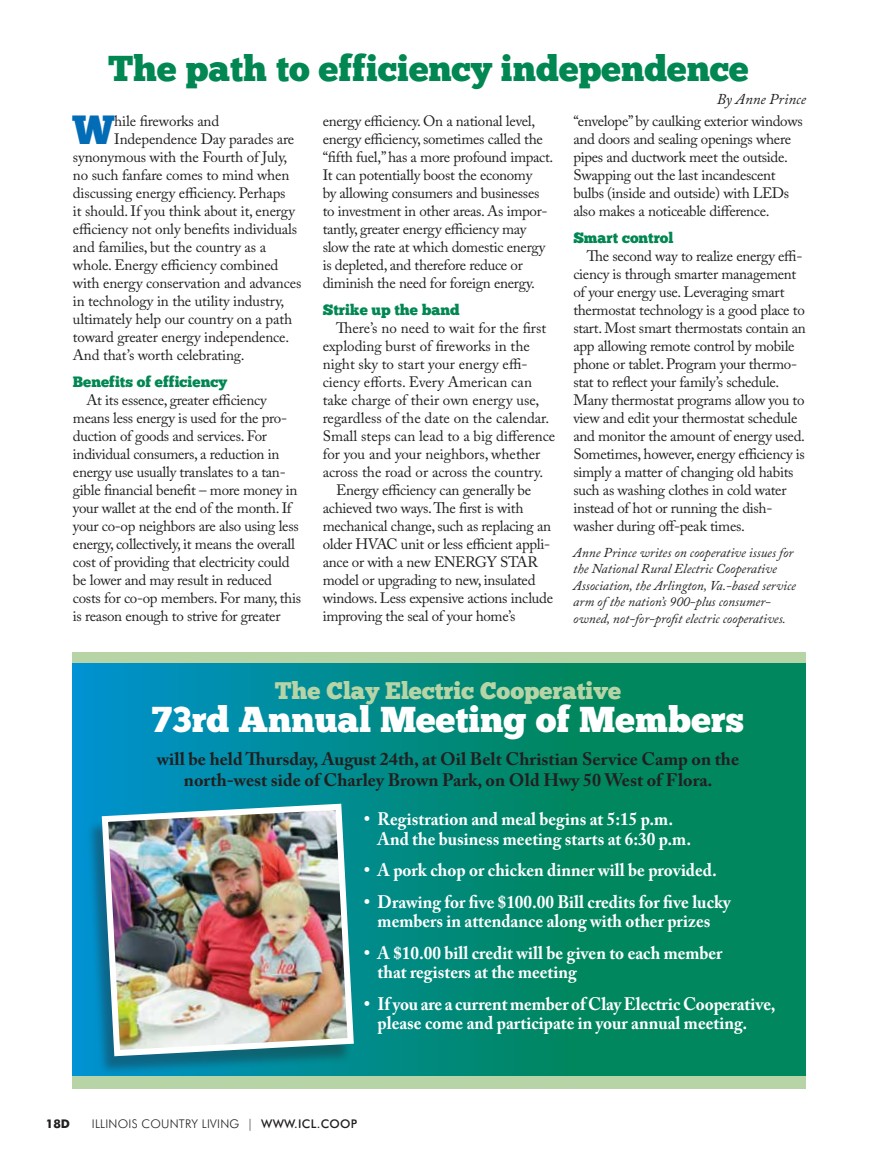
<style>
.page{position:relative;width:878px;height:1161px;background:#fff}
.page>*{position:absolute;margin:0;border:0;box-sizing:border-box;transform-origin:0 0}
.t1{font:40.8px "Chunk Five";color:#036cb6}
.t2{font:36px "Chunk Five";color:#008752}
.t3{font:36px "Chunk Five";color:#fff}
.t4{font:24px "Chunk Five";color:#b7d4a7}
.t5{font:700 18px/19.5px "Adobe Caslon Pro";color:#fff;scale:.95 1}
.t6{font:700 18px/21px "Adobe Caslon Pro";color:#231f20;text-align:center}
.t7{font:15px/18px "Adobe Caslon Pro";letter-spacing:-.02em;color:#231f20}
.t8{font:15px/18px "Adobe Caslon Pro";letter-spacing:-.02em;color:#202020}
.t9{font:15px "Adobe Caslon Pro";color:#231f20}
.t10{font:15px "Chunk Five";color:#008752}
.t11{font:italic 15px "Adobe Caslon Pro";color:#231f20}
.t12{font:italic 13.5px/16.5px "Adobe Caslon Pro";color:#231f20}
.t13{font:300 12px "Futura BT";letter-spacing:.02em;color:#231f20}
.t14{font:700 12px "Futura BT";color:#231f20}
.s1{color:#231f20}
.s2{font-weight:500}
</style>
<div class="page">
<div style="left:72px;top:652px;width:734px;height:437px;background:#b7d4a7"></div>
<svg style="left:72px;top:663px;width:734px;height:413px;background:#008977"></svg>
<div style="left:85px;top:808px;width:268px;height:268px;background:#231f20;opacity:.38"></div>
<img style="left:99px;top:801px;width:258px;height:258px">
<h2 class="t2" style="left:108px;top:47px;width:642px">The path to efficiency independence</h2>
<p class="t11" style="left:716px;top:90px;width:91px">By Anne Prince</p>
<h1 class="t1" style="left:73px;top:105px;width:43px">W</h1>
<p class="t7" style="left:114px;top:111px;width:106px">hile fireworks and</p>
<p class="t7" style="left:323px;top:112px;width:232px">energy efficiency. On a national level, energy efficiency, sometimes called the “fifth fuel,” has a more profound impact.<br>It can potentially boost the economy<br>by allowing consumers and businesses to investment in other areas. As impor&shy;tantly, greater energy efficiency may slow the rate at which domestic energy is depleted, and therefore reduce or diminish the need for foreign energy.</p>
<p class="t10" style="left:323px;top:301px;width:139px">Strike up the band</p>
<p class="t9" style="left:336px;top:319px;width:211px">There’s no need to wait for the first</p>
<p class="t9" style="left:323px;top:337px;width:209px">exploding burst of fireworks in the</p>
<p class="t9" style="left:323px;top:355px;width:206px">night sky to start your energy effi-</p>
<p class="t9" style="left:323px;top:373px;width:211px">ciency efforts. Every American can</p>
<p class="t9" style="left:323px;top:391px;width:218px">take charge of their own energy use,</p>
<p class="t9" style="left:323px;top:409px;width:228px">regardless of the date on the calendar.</p>
<p class="t9" style="left:323px;top:427px;width:234px">Small steps can lead to a big difference</p>
<p class="t9" style="left:323px;top:445px;width:219px">for you and your neighbors, whether</p>
<p class="t9" style="left:323px;top:463px;width:222px">across the road or across the country.</p>
<p class="t7" style="left:336px;top:481px;width:196px">Energy efficiency can generally be</p>
<p class="t7" style="left:323px;top:499px;width:202px">achieved two ways. The first is with</p>
<p class="t8" style="left:323px;top:517px;width:230px"><span class="s1">mechanical</span> change, such as replacing an</p>
<p class="t8" style="left:323px;top:535px;width:229px">older HVAC unit or less efficient appli-</p>
<p class="t8" style="left:323px;top:553px;width:217px">ance or with a new ENERGY STAR</p>
<p class="t8" style="left:323px;top:571px;width:214px">model or upgrading to new, insulated</p>
<p class="t8" style="left:323px;top:589px;width:232px">windows. Less expensive actions include</p>
<p class="t8" style="left:323px;top:607px;width:194px">improving the seal of your home’s</p>
<p class="t8" style="left:573px;top:112px;width:231px">“envelope” by caulking exterior windows and doors and sealing openings where pipes and ductwork meet the outside.<br>Swapping out the last incandescent bulbs (inside and outside) with LEDs also makes a noticeable difference.</p>
<p class="t10" style="left:573px;top:229px;width:102px">Smart control</p>
<p class="t7" style="left:573px;top:247px;width:234px;text-indent:14px">The second way to realize energy effi&shy;ciency is through smarter management of your energy use. Leveraging smart thermostat technology is a good place to start. Most smart thermostats contain an app allowing remote control by mobile phone or tablet. Program your thermo&shy;stat to reflect your family’s schedule.<br>Many thermostat programs allow you to view and edit your thermostat schedule and monitor the amount of energy used.<br>Sometimes, however, energy efficiency is simply a matter of changing old habits such as washing clothes in cold water instead of hot or running the dish&shy;washer during off-peak times.</p>
<p class="t12" style="left:573px;top:544px;width:224px">Anne Prince writes on cooperative issues for the National Rural Electric Cooperative Association, the Arlington, Va.-based service arm of the nation’s 900-plus consumer&shy;owned, not-for-profit electric cooperatives.</p>
<p class="t7" style="left:114px;top:129px;width:181px">Independence Day parades are</p>
<p class="t7" style="left:73px;top:147px;width:216px">synonymous with the Fourth of July,</p>
<p class="t7" style="left:73px;top:165px;width:218px">no such fanfare comes to mind when</p>
<p class="t7" style="left:73px;top:183px;width:214px">discussing energy efficiency. Perhaps</p>
<p class="t7" style="left:73px;top:201px;width:223px">it should. If you think about it, energy</p>
<p class="t7" style="left:73px;top:219px;width:226px">efficiency not only benefits individuals</p>
<p class="t7" style="left:73px;top:237px;width:195px">and families, but the country as a</p>
<p class="t7" style="left:73px;top:255px;width:207px">whole. Energy efficiency combined</p>
<p class="t7" style="left:73px;top:273px;width:230px">with energy conservation and advances</p>
<p class="t7" style="left:73px;top:291px;width:213px">in technology in the utility industry,</p>
<p class="t7" style="left:73px;top:309px;width:221px">ultimately help our country on a path</p>
<p class="t7" style="left:73px;top:327px;width:218px">toward greater energy independence.</p>
<p class="t7" style="left:73px;top:345px;width:173px">And that’s worth celebrating.</p>
<p class="t10" style="left:73px;top:372px;width:156px">Benefits of efficiency</p>
<p class="t7" style="left:73px;top:390px;width:230px;text-indent:14px">At its essence, greater efficiency means less energy is used for the pro&shy;duction of goods and services. For individual consumers, a reduction in energy use usually translates to a tan&shy;gible financial benefit – more money in your wallet at the end of the month. If your co-op neighbors are also using less energy, collectively, it means the overall cost of providing that electricity could be lower and may result in reduced costs for co-op members. For many, this is reason enough to strive for greater</p>
<h3 class="t4" style="left:275px;top:677px;width:348px">The Clay Electric Cooperative</h3>
<h2 class="t3" style="left:152px;top:698px;width:593px">73rd Annual Meeting of Members</h2>
<p class="t6" style="left:157px;top:749px;width:583px">will be held Thursday, August 24th, at Oil Belt Christian Service Camp on the north-west side of Charley Brown Park, on Old Hwy 50 West of Flora.</p>
<p class="t5" style="left:377px;top:809px;width:331px;text-indent:-14px">• Registration and meal begins at 5:15 p.m.<br>And the business meeting starts at 6:30 p.m.</p>
<p class="t5" style="left:364px;top:860px;width:373px">• A pork chop or chicken dinner will be provided.</p>
<p class="t5" style="left:364px;top:892px;width:387px;text-align:center">• Drawing for five $100.00 Bill credits for five lucky members in attendance along with other prizes</p>
<p class="t5" style="left:377px;top:943px;width:364px;text-indent:-14px">• A $10.00 bill credit will be given to each member that registers at the meeting</p>
<p class="t5" style="left:377px;top:994px;width:420px;text-indent:-14px">• If you are a current member of Clay Electric Cooperative, please come and participate in your annual meeting.</p>
<p class="t14" style="left:46px;top:1116px;width:26px">18d</p>
<p class="t13" style="left:92px;top:1116px;width:267px">ILLINOIS COUNTRY LIVING | <span class="s2">WWW.ICL.COOP</span></p>
</div>
